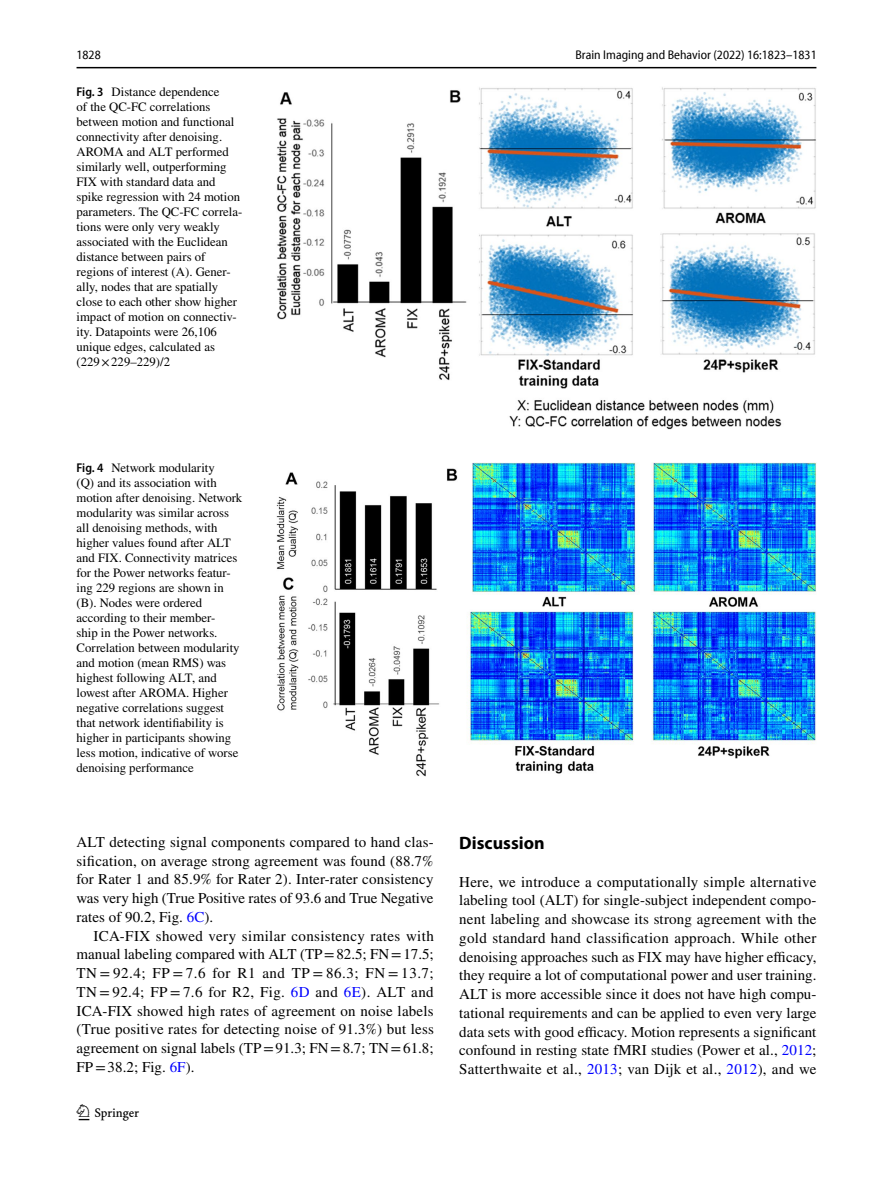
<style>
.page{position:relative;width:893px;height:1187px;background:#fff}
.page>*{position:absolute;margin:0;border:0;box-sizing:border-box;transform-origin:0 0}
.t1{font:22.5px "Springnew Regular 2";color:#000}
.t2{font:700 18px "Myriad Pro";color:#000}
.t3{font:15px/18.8px "STIX";color:#000;text-align:justify}
.t4{font:12.75px/15px "STIX";color:#000}
.t5{font:semi-condensed 12.75px "Myriad Pro Unic";color:#000}
.s1{font-family:"Myriad Pro";font-weight:600;font-stretch:semi-condensed}
.s2{color:#00f}
</style>
<div class="page">
<hr style="left:77px;top:67px;width:739px;height:1px;background:#000">
<img style="left:277px;top:87px;width:539px;height:343px">
<img style="left:276px;top:462px;width:540px;height:314px">
<p class="t5" style="left:77px;top:50px;width:26px">1828</p>
<p class="t5" style="left:575px;top:50px;width:243px">Brain Imaging and Behavior (2022) 16:1823–1831</p>
<p class="t4" style="left:77px;top:85px;width:167px"><span class="s1">Fig. 3</span> Distance dependence<br>of the QC-FC correlations between motion and functional connectivity after denoising.<br>AROMA and ALT performed similarly well, outperforming<br>FIX with standard data and spike regression with 24 motion parameters. The QC-FC correla&shy;tions were only very weakly associated with the Euclidean distance between pairs of regions of interest (A). Gener&shy;ally, nodes that are spatially close to each other show higher impact of motion on connectiv&shy;ity. Datapoints were 26,106 unique edges, calculated as (229×229–229)/2</p>
<p class="t4" style="left:77px;top:461px;width:167px"><span class="s1">Fig. 4</span> Network modularity<br>(Q) and its association with motion after denoising. Network modularity was similar across all denoising methods, with higher values found after ALT and FIX. Connectivity matrices for the Power networks featur&shy;ing 229 regions are shown in (B). Nodes were ordered according to their member-<br>ship in the Power networks.<br>Correlation between modularity and motion (mean RMS) was highest following ALT, and lowest after AROMA. Higher negative correlations suggest that network identifiability is higher in participants showing less motion, indicative of worse denoising performance</p>
<p class="t3" style="left:77px;top:833px;width:359px">ALT detecting signal components compared to hand clas&shy;sification, on average strong agreement was found (88.7% for Rater 1 and 85.9% for Rater 2). Inter-rater consistency was very high (True Positive rates of 93.6 and True Negative rates of 90.2, Fig. <span class="s2">6C</span>).</p>
<p class="t3" style="left:77px;top:927px;width:359px;text-indent:17px">ICA-FIX showed very similar consistency rates with manual labeling compared with ALT (TP=82.5; FN=17.5; TN = 92.4; FP = 7.6 for R1 and TP = 86.3; FN = 13.7; TN = 92.4; FP = 7.6 for R2, Fig. <span class="s2">6D</span> and <span class="s2">6E</span>). ALT and ICA-FIX showed high rates of agreement on noise labels (True positive rates for detecting noise of 91.3%) but less agreement on signal labels (TP=91.3; FN=8.7; TN=61.8; FP=38.2; Fig. <span class="s2">6F</span>).</p>
<h1 class="t1" style="left:79px;top:1104px;width:62px">1 3</h1>
<p class="t2" style="left:459px;top:831px;width:87px">Discussion</p>
<p class="t3" style="left:459px;top:873px;width:359px">Here, we introduce a computationally simple alternative labeling tool (ALT) for single-subject independent compo&shy;nent labeling and showcase its strong agreement with the gold standard hand classification approach. While other denoising approaches such as FIX may have higher efficacy, they require a lot of computational power and user training.<br>ALT is more accessible since it does not have high compu&shy;tational requirements and can be applied to even very large data sets with good efficacy. Motion represents a significant confound in resting state fMRI studies (Power et al., <span class="s2">2012</span>; Satterthwaite et al., <span class="s2">2013</span>; van Dijk et al., <span class="s2">2012</span>), and we</p>
</div>
